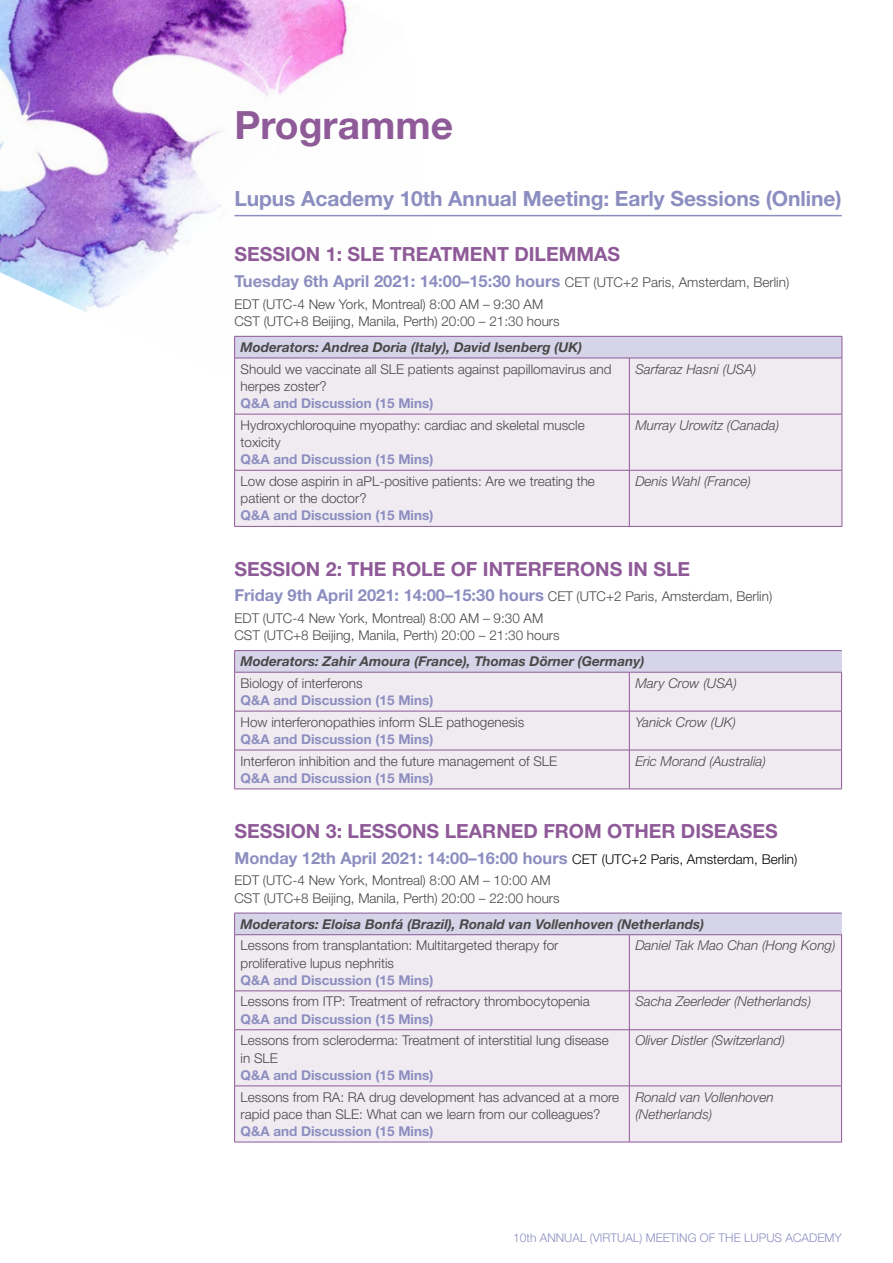
<style>
.page{position:relative;width:893px;height:1263px;background:#fff}
.page>*{position:absolute;margin:0;border:0;box-sizing:border-box;transform-origin:0 0}
.t1{font:700 39px "Helvetica Neue LT Std";color:#8f5a98}
.t2{font:700 21px "Helvetica Neue LT Std";letter-spacing:-.005em;color:#8c8ec0}
.t3{font:700 19.5px "Helvetica Neue LT Std";color:#8f5a98}
.t4{font:700 16.5px "Helvetica Neue LT Std";color:#8c8ec0}
.t5{font:300 13.5px/17.2px "Helvetica Neue LT Std";color:#484848}
.t6{font:700 13.5px "Helvetica Neue LT Std";color:#8c8ec0}
.t7{font:italic 300 13.5px/17.2px "Helvetica Neue LT Std";color:#484848}
.t8{font:italic 700 13.5px "Helvetica Neue LT Std";color:#484848}
.t9{font:300 12px "Helvetica Neue LT Std";color:#8c8ec0}
.s1{font-weight:300;font-size:13.5px;color:#484848}
.s2{font-weight:300;font-size:13.5px;color:#000}
</style>
<div class="page">
<img style="left:0;top:0;width:446px;height:336px">
<hr style="left:234px;top:215px;width:608px;height:1px;background:#8c8ec0">
<div style="left:235px;top:336px;width:607px;height:22px;background:#d5d4e8"></div>
<div style="left:235px;top:359px;width:607px;height:167px;background:#f0eaf1"></div>
<hr style="left:234px;top:336px;width:395px;height:1px;background:#8f5a98">
<svg style="left:234px;top:336px;width:1px;height:22px"></svg>
<hr style="left:629px;top:336px;width:213px;height:1px;background:#8f5a98">
<svg style="left:842px;top:336px;width:1px;height:22px"></svg>
<hr style="left:234px;top:358px;width:395px;height:1px;background:#8f5a98">
<hr style="left:234px;top:358px;width:1px;height:56px;background:#8f5a98">
<hr style="left:629px;top:358px;width:213px;height:1px;background:#8f5a98">
<hr style="left:629px;top:358px;width:1px;height:56px;background:#8f5a98">
<hr style="left:842px;top:358px;width:1px;height:56px;background:#8f5a98">
<hr style="left:234px;top:414px;width:395px;height:1px;background:#8f5a98">
<hr style="left:234px;top:414px;width:1px;height:56px;background:#8f5a98">
<hr style="left:629px;top:414px;width:213px;height:1px;background:#8f5a98">
<hr style="left:629px;top:414px;width:1px;height:56px;background:#8f5a98">
<hr style="left:842px;top:414px;width:1px;height:56px;background:#8f5a98">
<hr style="left:234px;top:470px;width:395px;height:1px;background:#8f5a98">
<hr style="left:234px;top:470px;width:1px;height:56px;background:#8f5a98">
<hr style="left:629px;top:470px;width:213px;height:1px;background:#8f5a98">
<hr style="left:629px;top:470px;width:1px;height:56px;background:#8f5a98">
<hr style="left:842px;top:470px;width:1px;height:56px;background:#8f5a98">
<hr style="left:234px;top:526px;width:395px;height:1px;background:#8f5a98">
<hr style="left:629px;top:526px;width:213px;height:1px;background:#8f5a98">
<div style="left:235px;top:650px;width:607px;height:22px;background:#d5d4e8"></div>
<div style="left:235px;top:673px;width:606px;height:116px;background:#f0eaf1"></div>
<svg style="left:234px;top:651px;width:1px;height:21px"></svg>
<hr style="left:234px;top:650px;width:395px;height:1px;background:#8f5a98">
<hr style="left:629px;top:650px;width:213px;height:1px;background:#8f5a98">
<hr style="left:629px;top:672px;width:213px;height:1px;background:#8f5a98">
<hr style="left:841px;top:672px;width:1px;height:39px;background:#8f5a98">
<hr style="left:629px;top:711px;width:213px;height:1px;background:#8f5a98">
<hr style="left:841px;top:711px;width:1px;height:39px;background:#8f5a98">
<hr style="left:629px;top:750px;width:213px;height:1px;background:#8f5a98">
<hr style="left:841px;top:750px;width:1px;height:39px;background:#8f5a98">
<hr style="left:629px;top:789px;width:213px;height:1px;background:#8f5a98">
<hr style="left:234px;top:750px;width:1px;height:39px;background:#8f5a98">
<hr style="left:629px;top:750px;width:1px;height:39px;background:#8f5a98">
<hr style="left:234px;top:789px;width:395px;height:1px;background:#8f5a98">
<hr style="left:234px;top:711px;width:1px;height:39px;background:#8f5a98">
<hr style="left:629px;top:711px;width:1px;height:39px;background:#8f5a98">
<hr style="left:234px;top:750px;width:395px;height:1px;background:#8f5a98">
<hr style="left:234px;top:672px;width:395px;height:1px;background:#8f5a98">
<hr style="left:234px;top:672px;width:1px;height:39px;background:#8f5a98">
<hr style="left:629px;top:672px;width:1px;height:39px;background:#8f5a98">
<hr style="left:234px;top:711px;width:395px;height:1px;background:#8f5a98">
<div style="left:235px;top:913px;width:607px;height:22px;background:#d5d4e8"></div>
<div style="left:235px;top:935px;width:606px;height:207px;background:#f0eaf1"></div>
<svg style="left:234px;top:914px;width:1px;height:20px"></svg>
<hr style="left:234px;top:913px;width:395px;height:1px;background:#8f5a98">
<hr style="left:629px;top:913px;width:213px;height:1px;background:#8f5a98">
<hr style="left:234px;top:934px;width:395px;height:1px;background:#8f5a98">
<hr style="left:234px;top:935px;width:1px;height:56px;background:#8f5a98">
<hr style="left:629px;top:934px;width:213px;height:1px;background:#8f5a98">
<hr style="left:629px;top:935px;width:1px;height:56px;background:#8f5a98">
<hr style="left:841px;top:935px;width:1px;height:56px;background:#8f5a98">
<hr style="left:629px;top:990px;width:213px;height:1px;background:#8f5a98">
<hr style="left:841px;top:991px;width:1px;height:38px;background:#8f5a98">
<hr style="left:629px;top:1029px;width:213px;height:1px;background:#8f5a98">
<hr style="left:841px;top:1030px;width:1px;height:56px;background:#8f5a98">
<hr style="left:629px;top:1086px;width:213px;height:1px;background:#8f5a98">
<hr style="left:841px;top:1086px;width:1px;height:56px;background:#8f5a98">
<hr style="left:629px;top:1142px;width:213px;height:1px;background:#8f5a98">
<hr style="left:234px;top:1086px;width:1px;height:56px;background:#8f5a98">
<hr style="left:629px;top:1086px;width:1px;height:56px;background:#8f5a98">
<hr style="left:234px;top:1142px;width:395px;height:1px;background:#8f5a98">
<hr style="left:234px;top:1030px;width:1px;height:56px;background:#8f5a98">
<hr style="left:629px;top:1030px;width:1px;height:56px;background:#8f5a98">
<hr style="left:234px;top:1086px;width:395px;height:1px;background:#8f5a98">
<hr style="left:234px;top:990px;width:395px;height:1px;background:#8f5a98">
<hr style="left:234px;top:991px;width:1px;height:38px;background:#8f5a98">
<hr style="left:629px;top:991px;width:1px;height:38px;background:#8f5a98">
<hr style="left:234px;top:1029px;width:395px;height:1px;background:#8f5a98">
<h1 class="t1" style="left:234px;top:101px;width:220px">Programme</h1>
<h2 class="t2" style="left:234px;top:186px;width:609px">Lupus Academy 10th Annual Meeting: Early Sessions (Online)</h2>
<h3 class="t3" style="left:234px;top:242px;width:387px">SESSION 1: SLE TREATMENT DILEMMAS</h3>
<p class="t4" style="left:234px;top:271px;width:556px">Tuesday 6th April 2021: 14:00–15:30 hours <span class="s1">CET (UTC+2 Paris, Amsterdam, Berlin)</span></p>
<p class="t5" style="left:234px;top:295px;width:327px">EDT (UTC-4 New York, Montreal) 8:00 AM – 9:30 AM<br>CST (UTC+8 Beijing, Manila, Perth) 20:00 – 21:30 hours</p>
<p class="t8" style="left:241px;top:339px;width:343px">Moderators: Andrea Doria (Italy), David Isenberg (UK)</p>
<p class="t5" style="left:241px;top:360px;width:372px">Should we vaccinate all SLE patients against papillomavirus and herpes zoster?</p>
<p class="t6" style="left:241px;top:395px;width:194px">Q&amp;A and Discussion (15 Mins)</p>
<p class="t7" style="left:635px;top:360px;width:123px">Sarfaraz Hasni (USA)</p>
<p class="t5" style="left:241px;top:416px;width:346px">Hydroxychloroquine myopathy: cardiac and skeletal muscle toxicity</p>
<p class="t6" style="left:241px;top:451px;width:194px">Q&amp;A and Discussion (15 Mins)</p>
<p class="t5" style="left:241px;top:472px;width:356px">Low dose aspirin in aPL-positive patients: Are we treating the patient or the doctor?</p>
<p class="t6" style="left:241px;top:507px;width:194px">Q&amp;A and Discussion (15 Mins)</p>
<p class="t7" style="left:635px;top:416px;width:146px">Murray Urowitz (Canada)</p>
<p class="t7" style="left:635px;top:472px;width:117px">Denis Wahl (France)</p>
<h3 class="t3" style="left:234px;top:557px;width:457px">SESSION 2: THE ROLE OF INTERFERONS IN SLE</h3>
<p class="t4" style="left:234px;top:585px;width:539px">Friday 9th April 2021: 14:00–15:30 hours <span class="s1">CET (UTC+2 Paris, Amsterdam, Berlin)</span></p>
<p class="t5" style="left:234px;top:609px;width:327px">EDT (UTC-4 New York, Montreal) 8:00 AM – 9:30 AM<br>CST (UTC+8 Beijing, Manila, Perth) 20:00 – 21:30 hours</p>
<p class="t8" style="left:241px;top:653px;width:405px">Moderators: Zahir Amoura (France), Thomas Dörner (Germany)</p>
<p class="t5" style="left:241px;top:674px;width:124px">Biology of interferons</p>
<p class="t6" style="left:241px;top:692px;width:194px">Q&amp;A and Discussion (15 Mins)</p>
<p class="t7" style="left:635px;top:674px;width:103px">Mary Crow (USA)</p>
<p class="t5" style="left:241px;top:713px;width:285px">How interferonopathies inform SLE pathogenesis</p>
<p class="t6" style="left:241px;top:731px;width:194px">Q&amp;A and Discussion (15 Mins)</p>
<p class="t5" style="left:241px;top:752px;width:318px">Interferon inhibition and the future management of SLE</p>
<p class="t6" style="left:241px;top:770px;width:194px">Q&amp;A and Discussion (15 Mins)</p>
<p class="t7" style="left:635px;top:713px;width:102px">Yanick Crow (UK)</p>
<p class="t7" style="left:635px;top:752px;width:132px">Eric Morand (Australia)</p>
<h3 class="t3" style="left:234px;top:819px;width:545px">SESSION 3: LESSONS LEARNED FROM OTHER DISEASES</h3>
<p class="t4" style="left:234px;top:848px;width:565px">Monday 12th April 2021: 14:00–16:00 hours <span class="s2">CET (UTC+2 Paris, Amsterdam, Berlin)</span></p>
<p class="t5" style="left:234px;top:872px;width:327px">EDT (UTC-4 New York, Montreal) 8:00 AM – 10:00 AM<br>CST (UTC+8 Beijing, Manila, Perth) 20:00 – 22:00 hours</p>
<p class="t8" style="left:241px;top:915px;width:465px">Moderators: Eloisa Bonfá (Brazil), Ronald van Vollenhoven (Netherlands)</p>
<p class="t5" style="left:241px;top:937px;width:319px">Lessons from transplantation: Multitargeted therapy for proliferative lupus nephritis</p>
<p class="t6" style="left:241px;top:972px;width:194px">Q&amp;A and Discussion (15 Mins)</p>
<p class="t7" style="left:635px;top:937px;width:202px">Daniel Tak Mao Chan (Hong Kong)</p>
<p class="t5" style="left:241px;top:993px;width:351px">Lessons from ITP: Treatment of refractory thrombocytopenia</p>
<p class="t6" style="left:241px;top:1010px;width:194px">Q&amp;A and Discussion (15 Mins)</p>
<p class="t5" style="left:241px;top:1032px;width:370px">Lessons from scleroderma: Treatment of interstitial lung disease in SLE</p>
<p class="t6" style="left:241px;top:1067px;width:194px">Q&amp;A and Discussion (15 Mins)</p>
<p class="t5" style="left:241px;top:1088px;width:380px">Lessons from RA: RA drug development has advanced at a more rapid pace than SLE: What can we learn from our colleagues?</p>
<p class="t6" style="left:241px;top:1123px;width:194px">Q&amp;A and Discussion (15 Mins)</p>
<p class="t7" style="left:635px;top:993px;width:177px">Sacha Zeerleder (Netherlands)</p>
<p class="t7" style="left:635px;top:1032px;width:151px">Oliver Distler (Switzerland)</p>
<p class="t7" style="left:635px;top:1088px;width:140px">Ronald van Vollenhoven (Netherlands)</p>
<p class="t9" style="left:513px;top:1230px;width:330px">10th ANNUAL (VIRTUAL) MEETING OF THE LUPUS ACADEMY</p>
</div>
